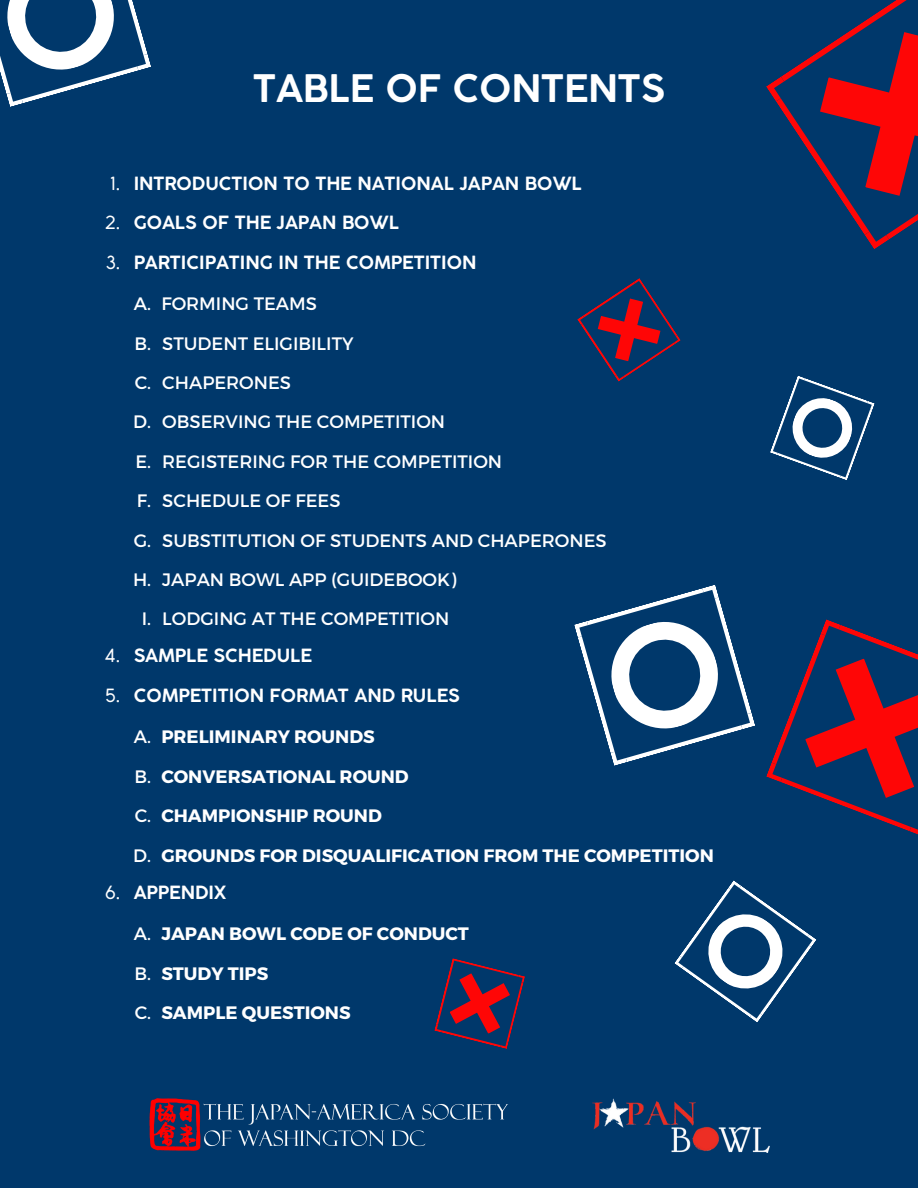
<style>
.page{position:relative;width:918px;height:1188px;background:#00386b}
.page>*{position:absolute;margin:0;border:0;box-sizing:border-box;transform-origin:0 0}
.t1{font:700 37.5px "Coco Gothic";color:#fff}
.t2{font:18px/39.3px "Montserrat";color:#fff;text-align:justify}
.t3{font:700 18px "Montserrat";color:#fff}
.t4{font:700 18px "Coco Gothic";color:#fff}
.t5{font:18px/39.3px "Coco Gothic";color:#fff;text-align:justify}
</style>
<div class="page">
<img style="left:149px;top:1099px;width:359px;height:52px">
<img style="left:593px;top:1098px;width:176px;height:54px">
<svg style="left:577px;top:278px;width:104px;height:104px"></svg>
<svg style="left:770px;top:376px;width:105px;height:104px"></svg>
<svg style="left:574px;top:585px;width:181px;height:181px"></svg>
<svg style="left:766px;top:619px;width:152px;height:216px"></svg>
<svg style="left:674px;top:880px;width:143px;height:142px"></svg>
<svg style="left:434px;top:958px;width:91px;height:91px"></svg>
<svg style="left:766px;top:0;width:152px;height:249px"></svg>
<svg style="left:0;top:0;width:151px;height:107px"></svg>
<p class="t1" style="left:253px;top:74px;width:413px">TABLE OF CONTENTS</p>
<p class="t5" style="left:105px;top:165px;width:17px">1.<br>2.<br>3.</p>
<p class="t5" style="left:105px;top:638px;width:17px">4.<br>5.</p>
<p class="t5" style="left:105px;top:874px;width:17px">6.</p>
<p class="t4" style="left:134px;top:177px;width:450px">INTRODUCTION TO THE NATIONAL JAPAN BOWL</p>
<p class="t4" style="left:134px;top:216px;width:267px">GOALS OF THE JAPAN BOWL</p>
<p class="t4" style="left:134px;top:255px;width:344px">PARTICIPATING IN THE COMPETITION</p>
<p class="t2" style="left:161px;top:283px;width:157px">FORMING TEAMS</p>
<p class="t2" style="left:162px;top:323px;width:193px">STUDENT ELIGIBILITY</p>
<p class="t2" style="left:162px;top:362px;width:130px">CHAPERONES</p>
<p class="t2" style="left:162px;top:402px;width:284px">OBSERVING THE COMPETITION</p>
<p class="t2" style="left:162px;top:441px;width:341px">REGISTERING FOR THE COMPETITION</p>
<p class="t2" style="left:162px;top:480px;width:180px">SCHEDULE OF FEES</p>
<p class="t2" style="left:162px;top:520px;width:446px">SUBSTITUTION OF STUDENTS AND CHAPERONES</p>
<p class="t2" style="left:162px;top:559px;width:296px">JAPAN BOWL APP (GUIDEBOOK)</p>
<p class="t2" style="left:162px;top:598px;width:289px">LODGING AT THE COMPETITION</p>
<p class="t4" style="left:134px;top:649px;width:180px">SAMPLE SCHEDULE</p>
<p class="t4" style="left:134px;top:689px;width:328px">COMPETITION FORMAT AND RULES</p>
<p class="t3" style="left:161px;top:725px;width:215px">PRELIMINARY ROUNDS</p>
<p class="t3" style="left:161px;top:765px;width:249px">CONVERSATIONAL ROUND</p>
<p class="t3" style="left:161px;top:804px;width:222px">CHAMPIONSHIP ROUND</p>
<p class="t3" style="left:161px;top:844px;width:554px">GROUNDS FOR DISQUALIFICATION FROM THE COMPETITION</p>
<p class="t4" style="left:134px;top:885px;width:94px">APPENDIX</p>
<p class="t3" style="left:161px;top:922px;width:309px">JAPAN BOWL CODE OF CONDUCT</p>
<p class="t3" style="left:161px;top:962px;width:109px">STUDY TIPS</p>
<p class="t3" style="left:161px;top:1001px;width:191px">SAMPLE QUESTIONS</p>
<p class="t2" style="left:133px;top:283px;width:20px;text-align:center">A.<br>B.<br>C.<br>D.<br>E.<br>F.<br>G.<br>H.<br>I.</p>
<p class="t2" style="left:133px;top:717px;width:19px">A.<br>B.<br>C.<br>D.</p>
<p class="t2" style="left:134px;top:913px;width:19px">A.<br>B.<br>C.</p>
</div>
